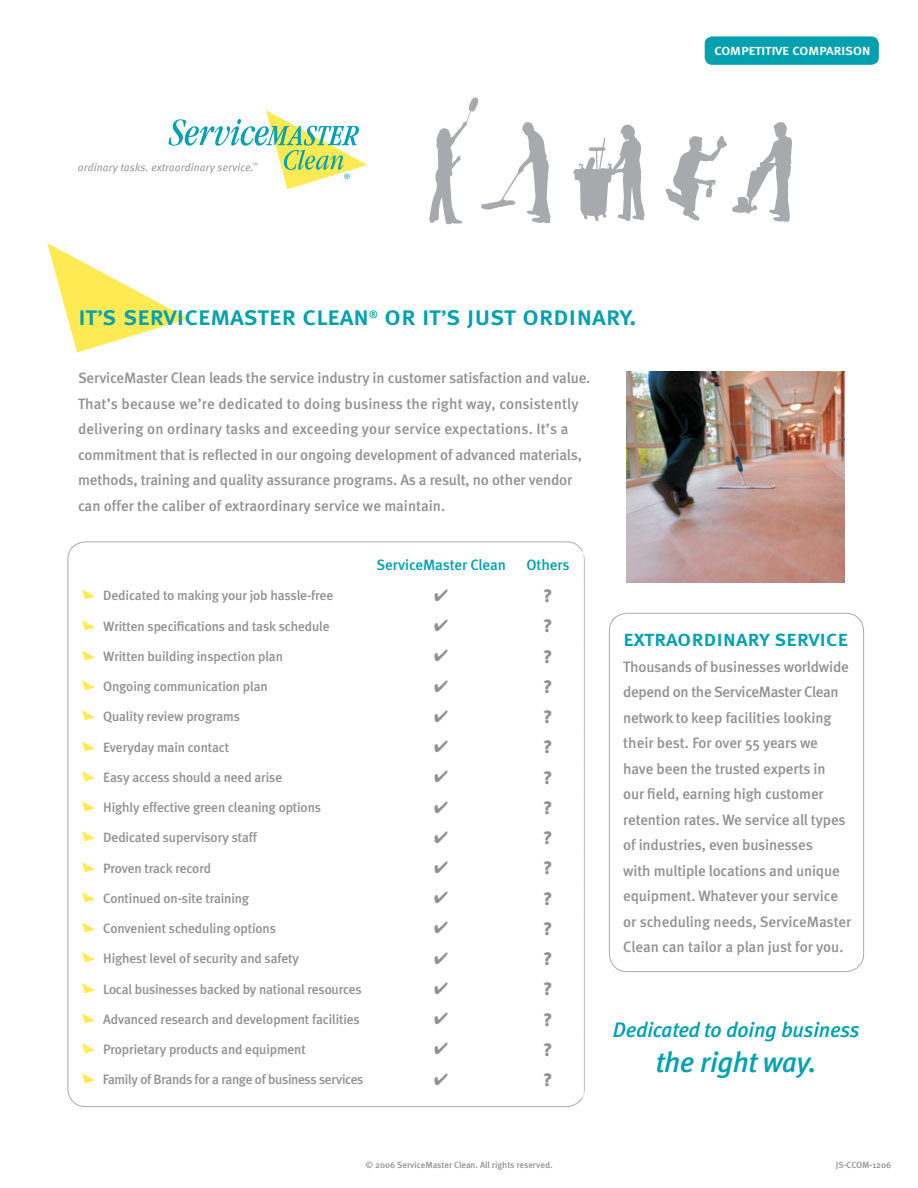
<style>
.page{position:relative;width:918px;height:1188px;background:#fff}
.page>*{position:absolute;margin:0;border:0;box-sizing:border-box;transform-origin:0 0}
.t1{font:italic 500 28.5px "Meta";letter-spacing:-.01em;color:#00a0af}
.t2{font:27px "Meta Medium Caps";letter-spacing:-.015em;color:#00a0af}
.t3{font:22.5px "Meta Medium Caps";letter-spacing:-.005em;color:#00a0af}
.t4{font:italic 500 21px "Meta";letter-spacing:-.01em;color:#00a0af}
.t5{font:900 18px "Meta Plus";color:#919194}
.t6{font:500 15px/25.5px "Meta";letter-spacing:-.01em;color:#919194}
.t7{font:500 15px "Meta";letter-spacing:-.005em;color:#00a0af}
.t8{font:15px "Meta Medium Caps";letter-spacing:-.035em;color:#fff}
.t9{font:500 13.5px "Meta Plus";letter-spacing:-.01em;color:#919194}
.t10{font:500 13.5px "Meta";letter-spacing:-.015em;color:#919194}
.t11{font:10.5px "Meta Medium Caps";color:#00a0af}
.t12{font:500 9px "Meta";color:#919194}
.s1{font-size:21px}
.s2{font-family:"SVM Triangle";font-weight:400;font-size:15px;color:#ffea53}
</style>
<div class="page">
<div style="left:705px;top:36px;width:174px;height:29px;background:#00a0af;border-radius:8px"></div>
<svg style="left:47px;top:243px;width:141px;height:110px"></svg>
<img style="left:627px;top:372px;width:218px;height:210px">
<div style="left:609px;top:613px;width:255px;height:359px;border:1px solid #a7a9ac;border-radius:18px"></div>
<svg style="left:78px;top:110px;width:289px;height:79px"></svg>
<svg style="left:573px;top:125px;width:72px;height:96px"></svg>
<svg style="left:429px;top:97px;width:122px;height:127px"></svg>
<svg style="left:666px;top:122px;width:126px;height:100px"></svg>
<p class="t8" style="left:714px;top:41px;width:158px">competitive comparison</p>
<h2 class="t2" style="left:78px;top:300px;width:293px">it<span class="s1">’</span>s servicemaster clean</h2>
<p class="t11" style="left:369px;top:308px;width:10px">®</p>
<h2 class="t2" style="left:384px;top:300px;width:254px">or it<span class="s1">’</span>s just ordinary.</h2>
<p class="t6" style="left:78px;top:365px;width:514px">ServiceMaster Clean leads the service industry in customer satisfaction and value.<br>That’s because we’re dedicated to doing business the right way, consistently delivering on ordinary tasks and exceeding your service expectations. It’s a commitment that is reflected in our ongoing development of advanced materials, methods, training and quality assurance programs. As a result, no other vendor can offer the caliber of extraordinary service we maintain.</p>
<p class="t7" style="left:377px;top:556px;width:131px">ServiceMaster Clean</p>
<p class="t7" style="left:526px;top:556px;width:45px">Others</p>
<p class="t10" style="left:81px;top:588px;width:254px"><span class="s2">•</span> Dedicated to making your job hassle-free</p>
<p class="t5" style="left:543px;top:585px;width:11px">?</p>
<p class="t9" style="left:81px;top:618px;width:250px"><span class="s2">•</span> Written specifications and task schedule</p>
<p class="t5" style="left:543px;top:616px;width:11px">?</p>
<p class="t9" style="left:81px;top:648px;width:204px"><span class="s2">•</span> Written building inspection plan</p>
<p class="t5" style="left:543px;top:646px;width:11px">?</p>
<p class="t9" style="left:81px;top:679px;width:188px"><span class="s2">•</span> Ongoing communication plan</p>
<p class="t5" style="left:543px;top:676px;width:11px">?</p>
<p class="t9" style="left:81px;top:709px;width:161px"><span class="s2">•</span> Quality review programs</p>
<p class="t5" style="left:543px;top:706px;width:11px">?</p>
<p class="t9" style="left:81px;top:739px;width:150px"><span class="s2">•</span> Everyday main contact</p>
<p class="t5" style="left:543px;top:737px;width:11px">?</p>
<p class="t9" style="left:81px;top:769px;width:203px"><span class="s2">•</span> Easy access should a need arise</p>
<p class="t5" style="left:543px;top:767px;width:11px">?</p>
<p class="t9" style="left:81px;top:800px;width:242px"><span class="s2">•</span> Highly effective green cleaning options</p>
<p class="t5" style="left:543px;top:797px;width:11px">?</p>
<p class="t9" style="left:81px;top:830px;width:178px"><span class="s2">•</span> Dedicated supervisory staff</p>
<p class="t5" style="left:543px;top:827px;width:11px">?</p>
<p class="t9" style="left:81px;top:860px;width:132px"><span class="s2">•</span> Proven track record</p>
<p class="t5" style="left:543px;top:858px;width:11px">?</p>
<p class="t9" style="left:81px;top:890px;width:170px"><span class="s2">•</span> Continued on-site training</p>
<p class="t5" style="left:543px;top:888px;width:11px">?</p>
<p class="t9" style="left:81px;top:921px;width:196px"><span class="s2">•</span> Convenient scheduling options</p>
<p class="t5" style="left:543px;top:918px;width:11px">?</p>
<p class="t9" style="left:81px;top:951px;width:220px"><span class="s2">•</span> Highest level of security and safety</p>
<p class="t5" style="left:543px;top:948px;width:11px">?</p>
<p class="t9" style="left:81px;top:981px;width:282px"><span class="s2">•</span> Local businesses backed by national resources</p>
<p class="t5" style="left:543px;top:979px;width:11px">?</p>
<p class="t9" style="left:81px;top:1011px;width:280px"><span class="s2">•</span> Advanced research and development facilities</p>
<p class="t5" style="left:543px;top:1009px;width:11px">?</p>
<p class="t9" style="left:81px;top:1042px;width:226px"><span class="s2">•</span> Proprietary products and equipment</p>
<p class="t5" style="left:543px;top:1039px;width:11px">?</p>
<p class="t9" style="left:81px;top:1072px;width:284px"><span class="s2">•</span> Family of Brands for a range of business services</p>
<p class="t5" style="left:543px;top:1069px;width:11px">?</p>
<h3 class="t3" style="left:623px;top:625px;width:226px">extraordinary service</h3>
<p class="t6" style="left:623px;top:654px;width:230px">Thousands of businesses worldwide depend on the ServiceMaster Clean network to keep facilities looking their best. For over 55 years we have been the trusted experts in<br>our field, earning high customer retention rates. We service all types of industries, even businesses<br>with multiple locations and unique equipment. Whatever your service or scheduling needs, ServiceMaster Clean can tailor a plan just for you.</p>
<h3 class="t4" style="left:613px;top:1017px;width:248px">Dedicated to doing business</h3>
<h1 class="t1" style="left:656px;top:1045px;width:163px">the right way.</h1>
<p class="t12" style="left:365px;top:1160px;width:189px">© 2006 ServiceMaster Clean. All rights reserved.</p>
<p class="t12" style="left:836px;top:1160px;width:57px">JS-CCOM-1206</p>
</div>
